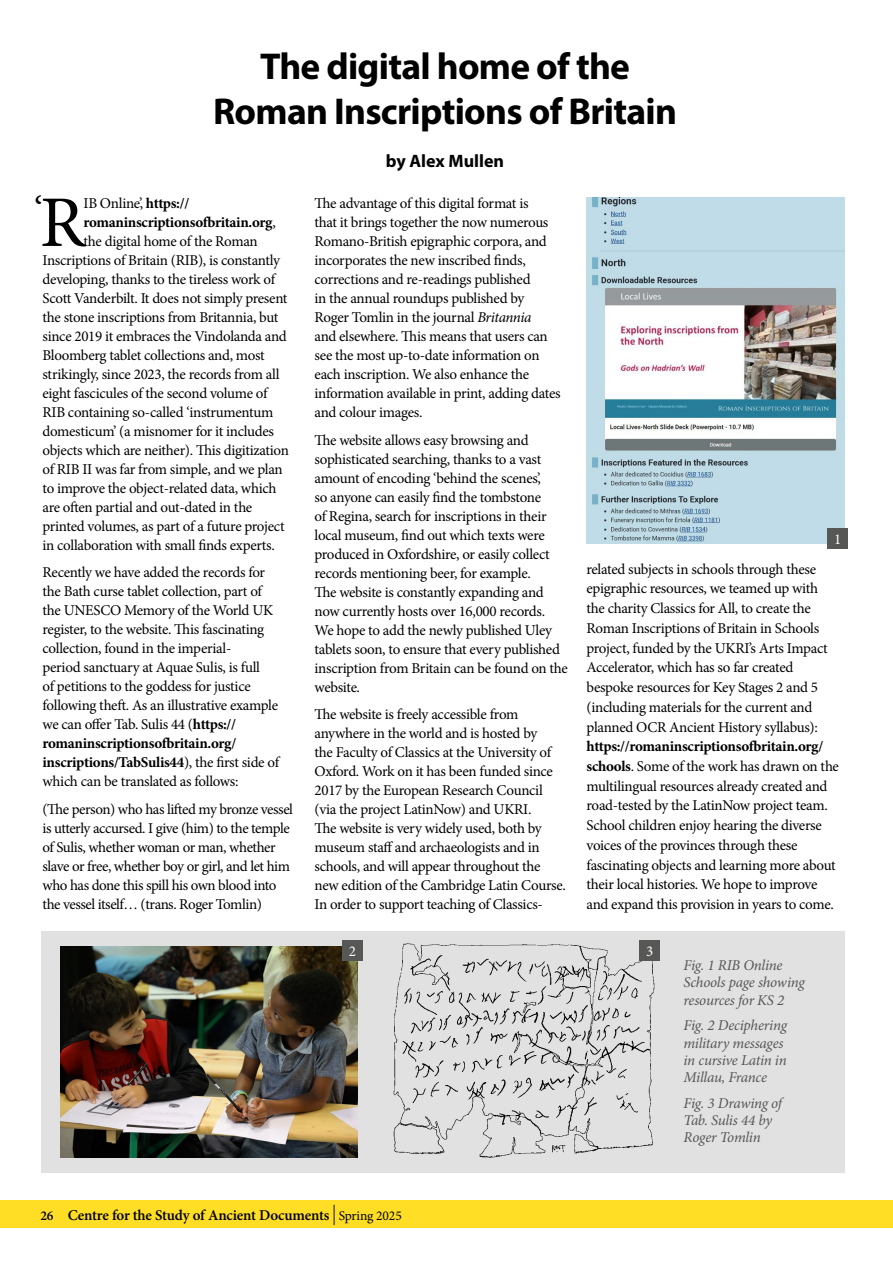
<style>
.page{position:relative;width:893px;height:1263px;background:#fff}
.page>*{position:absolute;margin:0;border:0;box-sizing:border-box;transform-origin:0 0}
.Body_text{font:72.75px "Minion Pro";color:#000}
.Body_text-2{font:39px "Minion Pro";color:#000}
.Heading_A__articles{font:700 37.5px/45px "Myriad Pro";letter-spacing:-.02em;color:#000;text-align:center}
.Heading_A__articles-2{font:700 18px "Myriad Pro";color:#000}
.Body_text-3{font:15px/19px "Minion Pro";letter-spacing:-.025em;color:#000}
.t1{font:italic 15px/17.2px "Minion Pro";letter-spacing:-.02em;color:#575756}
.t2{font:600 15px "Minion Pro";letter-spacing:-.01em;color:#000}
.Body_text-4{font:700 15px "Minion Pro";letter-spacing:-.02em;color:#000}
.t3{font:15px "Minion Pro";color:#fff}
.s1{font-weight:700}
.s2{font-weight:400}
.s3{font-style:italic}
.s4{font-size:13.5px}
.s5{font-weight:400;font-size:20.25px}
.s6{font-weight:400;font-size:13.5px}
</style>
<div class="page">
<div style="left:41px;top:931px;width:804px;height:241px;background:#e1e1e1"></div>
<img style="left:393px;top:944px;width:261px;height:213px">
<img style="left:61px;top:946px;width:296px;height:211px">
<img style="left:586px;top:198px;width:259px;height:345px">
<div style="left:827px;top:528px;width:21px;height:21px;background:#575756"></div>
<div style="left:342px;top:940px;width:21px;height:21px;background:#575756"></div>
<div style="left:640px;top:940px;width:20px;height:21px;background:#575756"></div>
<div style="left:0;top:1200px;width:893px;height:28px;background:#ffde25"></div>
<p class="Heading_A__articles" style="left:213px;top:43px;width:465px">The digital home of the<br>Roman Inscriptions of Britain</p>
<p class="Heading_A__articles-2" style="left:386px;top:149px;width:120px">by Alex Mullen</p>
<p class="Body_text-2" style="left:34px;top:185px;width:10px">‘</p>
<p class="Body_text" style="left:40px;top:174px;width:47px">R</p>
<p class="Body_text-3" style="left:84px;top:194px;width:107px">IB Online’, <span class="s1">https://</span></p>
<p class="Body_text-4" style="left:84px;top:212px;width:194px">romaninscriptionsofbritain.org<span class="s2">,</span></p>
<p class="Body_text-3" style="left:84px;top:232px;width:176px">the digital home of the Roman</p>
<p class="Body_text-3" style="left:43px;top:251px;width:239px">Inscriptions of Britain (RIB), is constantly</p>
<p class="Body_text-3" style="left:43px;top:270px;width:234px">developing, thanks to the tireless work of</p>
<p class="Body_text-3" style="left:43px;top:289px;width:247px">Scott Vanderbilt. It does not simply present</p>
<p class="Body_text-3" style="left:43px;top:308px;width:237px">the stone inscriptions from Britannia, but</p>
<p class="Body_text-3" style="left:43px;top:327px;width:246px">since 2019 it embraces the Vindolanda and</p>
<p class="Body_text-3" style="left:43px;top:346px;width:224px">Bloomberg tablet collections and, most</p>
<p class="Body_text-3" style="left:43px;top:365px;width:239px">strikingly, since 2023, the records from all</p>
<p class="Body_text-3" style="left:43px;top:384px;width:226px">eight fascicules of the second volume of</p>
<p class="Body_text-3" style="left:43px;top:403px;width:232px">RIB containing so-called ‘instrumentum</p>
<p class="Body_text-3" style="left:43px;top:422px;width:233px">domesticum’ (a misnomer for it includes</p>
<p class="Body_text-3" style="left:43px;top:441px;width:248px">objects which are neither). This digitization</p>
<p class="Body_text-3" style="left:43px;top:460px;width:242px">of RIB II was far from simple, and we plan</p>
<p class="Body_text-3" style="left:43px;top:479px;width:235px">to improve the object-related data, which</p>
<p class="Body_text-3" style="left:43px;top:498px;width:211px">are often partial and out-dated in the</p>
<p class="Body_text-3" style="left:43px;top:517px;width:244px">printed volumes, as part of a future project</p>
<p class="Body_text-3" style="left:43px;top:536px;width:234px">in collaboration with small finds experts.</p>
<p class="Body_text-3" style="left:43px;top:563px;width:238px">Recently we have added the records for the Bath curse tablet collection, part of the UNESCO Memory of the World UK register, to the website. This fascinating collection, found in the imperial-<br>period sanctuary at Aquae Sulis, is full<br>of petitions to the goddess for justice following theft. As an illustrative example we can offer Tab. Sulis 44 (<span class="s1">https:// romaninscriptionsofbritain.org/ inscriptions/TabSulis44</span>), the first side of which can be translated as follows:</p>
<p class="Body_text-3" style="left:43px;top:800px;width:252px">(The person) who has lifted my bronze vessel is utterly accursed. I give (him) to the temple of Sulis, whether woman or man, whether slave or free, whether boy or girl, and let him who has done this spill his own blood into the vessel itself… (trans. Roger Tomlin)</p>
<p class="Body_text-3" style="left:315px;top:194px;width:248px">The advantage of this digital format is<br>that it brings together the now numerous Romano-British epigraphic corpora, and incorporates the new inscribed finds, corrections and re-readings published<br>in the annual roundups published by Roger Tomlin in the journal <span class="s3">Britannia<br></span>and elsewhere. This means that users can see the most up-to-date information on each inscription. We also enhance the information available in print, adding dates and colour images.</p>
<p class="Body_text-3" style="left:315px;top:430px;width:255px">The website allows easy browsing and sophisticated searching, thanks to a vast amount of encoding ‘behind the scenes’,<br>so anyone can easily find the tombstone<br>of Regina, search for inscriptions in their local museum, find out which texts were produced in Oxfordshire, or easily collect records mentioning beer, for example.<br>The website is constantly expanding and now currently hosts over 16,000 records.<br>We hope to add the newly published Uley tablets soon, to ensure that every published inscription from Britain can be found on the website.</p>
<p class="Body_text-3" style="left:315px;top:705px;width:253px">The website is freely accessible from anywhere in the world and is hosted by<br>the Faculty of Classics at the University of Oxford. Work on it has been funded since 2017 by the European Research Council (via the project LatinNow) and UKRI.<br>The website is very widely used, both by museum staff and archaeologists and in schools, and will appear throughout the new edition of the Cambridge Latin Course.<br>In order to support teaching of Classics-</p>
<p class="t3" style="left:834px;top:529px;width:9px">1</p>
<p class="Body_text-3" style="left:586px;top:559px;width:254px;line-height:19.6px">related subjects in schools through these epigraphic resources, we teamed up with the charity Classics for All, to create the Roman Inscriptions of Britain in Schools project, funded by the UKRI’s Arts Impact Accelerator, which has so far created bespoke resources for Key Stages 2 and 5 (including materials for the current and planned OCR Ancient History syllabus): <span class="s1">https://romaninscriptionsofbritain.org/ schools</span>. Some of the work has drawn on the multilingual resources already created and road-tested by the LatinNow project team.<br>School children enjoy hearing the diverse voices of the provinces through these fascinating objects and learning more about their local histories. We hope to improve and expand this provision in years to come.</p>
<p class="t3" style="left:349px;top:941px;width:9px">2</p>
<p class="t3" style="left:646px;top:941px;width:9px">3</p>
<p class="t1" style="left:684px;top:957px;width:123px">Fig. 1 RIB Online<br>Schools page showing resources for KS 2</p>
<p class="t1" style="left:684px;top:1017px;width:105px">Fig. 2 Deciphering military messages in cursive Latin in<br>Millau, France</p>
<p class="t1" style="left:684px;top:1094px;width:100px">Fig. 3 Drawing of<br>Tab. Sulis 44 by<br>Roger Tomlin</p>
<p class="t2" style="left:40px;top:1204px;width:363px"><span class="s4">26</span> Centre for the Study of Ancient Documents <span class="s5">|</span> <span class="s6">Spring 2025</span></p>
</div>
